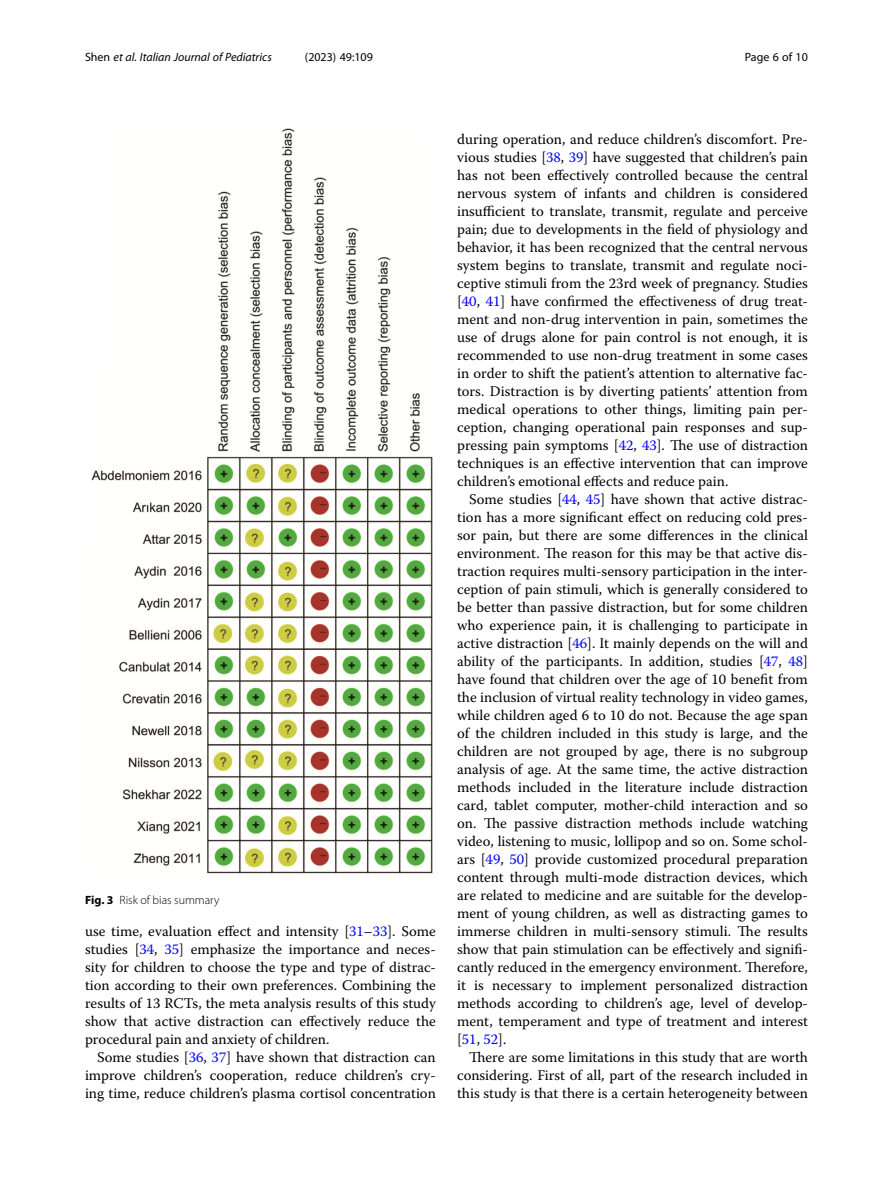
<style>
.page{position:relative;width:893px;height:1191px;background:#fff}
.page>*{position:absolute;margin:0;border:0;box-sizing:border-box;transform-origin:0 0}
.Body_Text_Indent{font:14.7px/18px "Warnock Pro";color:#000;text-align:justify}
.Body_Text{font:14.7px/18px "Warnock Pro";color:#000;text-align:justify}
.t1{font:italic 12px "Myriad Pro";color:#000}
.Figure_Caption{font:300 12px "Myriad Pro";color:#000}
.t2{font:12px "Myriad Pro";color:#000}
.s1{font-style:normal}
.s2{font-weight:700}
.s3{color:#00f}
</style>
<div class="page">
<img style="left:91px;top:128px;width:342px;height:746px">
<p class="t1" style="left:85px;top:50px;width:188px"><span class="s1">Shen</span> et al. Italian Journal of Pediatrics</p>
<p class="t2" style="left:305px;top:50px;width:70px">(2023) 49:109</p>
<p class="t2" style="left:745px;top:50px;width:65px">Page 6 of 10</p>
<p class="Figure_Caption" style="left:85px;top:893px;width:136px"><span class="s2">Fig. 3</span> Risk of bias summary</p>
<p class="Body_Text" style="left:85px;top:922px;width:352px">use time, evaluation effect and intensity [<span class="s3">31</span>–<span class="s3">33</span>]. Some studies [<span class="s3">34</span>, <span class="s3">35</span>] emphasize the importance and neces&shy;sity for children to choose the type and type of distrac&shy;tion according to their own preferences. Combining the results of 13 RCTs, the meta analysis results of this study show that active distraction can effectively reduce the procedural pain and anxiety of children.</p>
<p class="Body_Text_Indent" style="left:85px;top:1048px;width:352px;text-indent:12px">Some studies [<span class="s3">36</span>, <span class="s3">37</span>] have shown that distraction can improve children’s cooperation, reduce children’s cry&shy;ing time, reduce children’s plasma cortisol concentration</p>
<p class="Body_Text_Indent" style="left:457px;top:130px;width:352px">during operation, and reduce children’s discomfort. Pre&shy;vious studies [<span class="s3">38</span>, <span class="s3">39</span>] have suggested that children’s pain has not been effectively controlled because the central nervous system of infants and children is considered insufficient to translate, transmit, regulate and perceive pain; due to developments in the field of physiology and behavior, it has been recognized that the central nervous system begins to translate, transmit and regulate noci&shy;ceptive stimuli from the 23rd week of pregnancy. Studies [<span class="s3">40</span>, <span class="s3">41</span>] have confirmed the effectiveness of drug treat&shy;ment and non-drug intervention in pain, sometimes the use of drugs alone for pain control is not enough, it is recommended to use non-drug treatment in some cases in order to shift the patient’s attention to alternative fac&shy;tors. Distraction is by diverting patients’ attention from medical operations to other things, limiting pain per&shy;ception, changing operational pain responses and sup&shy;pressing pain symptoms [<span class="s3">42</span>, <span class="s3">43</span>]. The use of distraction techniques is an effective intervention that can improve children’s emotional effects and reduce pain.</p>
<p class="Body_Text_Indent" style="left:457px;top:490px;width:352px;text-indent:12px">Some studies [<span class="s3">44</span>, <span class="s3">45</span>] have shown that active distrac&shy;tion has a more significant effect on reducing cold pres&shy;sor pain, but there are some differences in the clinical environment. The reason for this may be that active dis&shy;traction requires multi-sensory participation in the inter&shy;ception of pain stimuli, which is generally considered to be better than passive distraction, but for some children who experience pain, it is challenging to participate in active distraction [<span class="s3">46</span>]. It mainly depends on the will and ability of the participants. In addition, studies [<span class="s3">47</span>, <span class="s3">48</span>] have found that children over the age of 10 benefit from the inclusion of virtual reality technology in video games, while children aged 6 to 10 do not. Because the age span of the children included in this study is large, and the children are not grouped by age, there is no subgroup analysis of age. At the same time, the active distraction methods included in the literature include distraction card, tablet computer, mother-child interaction and so on. The passive distraction methods include watching video, listening to music, lollipop and so on. Some schol&shy;ars [<span class="s3">49</span>, <span class="s3">50</span>] provide customized procedural preparation content through multi-mode distraction devices, which are related to medicine and are suitable for the develop&shy;ment of young children, as well as distracting games to immerse children in multi-sensory stimuli. The results show that pain stimulation can be effectively and signifi&shy;cantly reduced in the emergency environment. Therefore, it is necessary to implement personalized distraction methods according to children’s age, level of develop&shy;ment, temperament and type of treatment and interest [<span class="s3">51</span>, <span class="s3">52</span>].</p>
<p class="Body_Text_Indent" style="left:457px;top:1048px;width:352px;text-indent:12px">There are some limitations in this study that are worth considering. First of all, part of the research included in this study is that there is a certain heterogeneity between</p>
</div>
